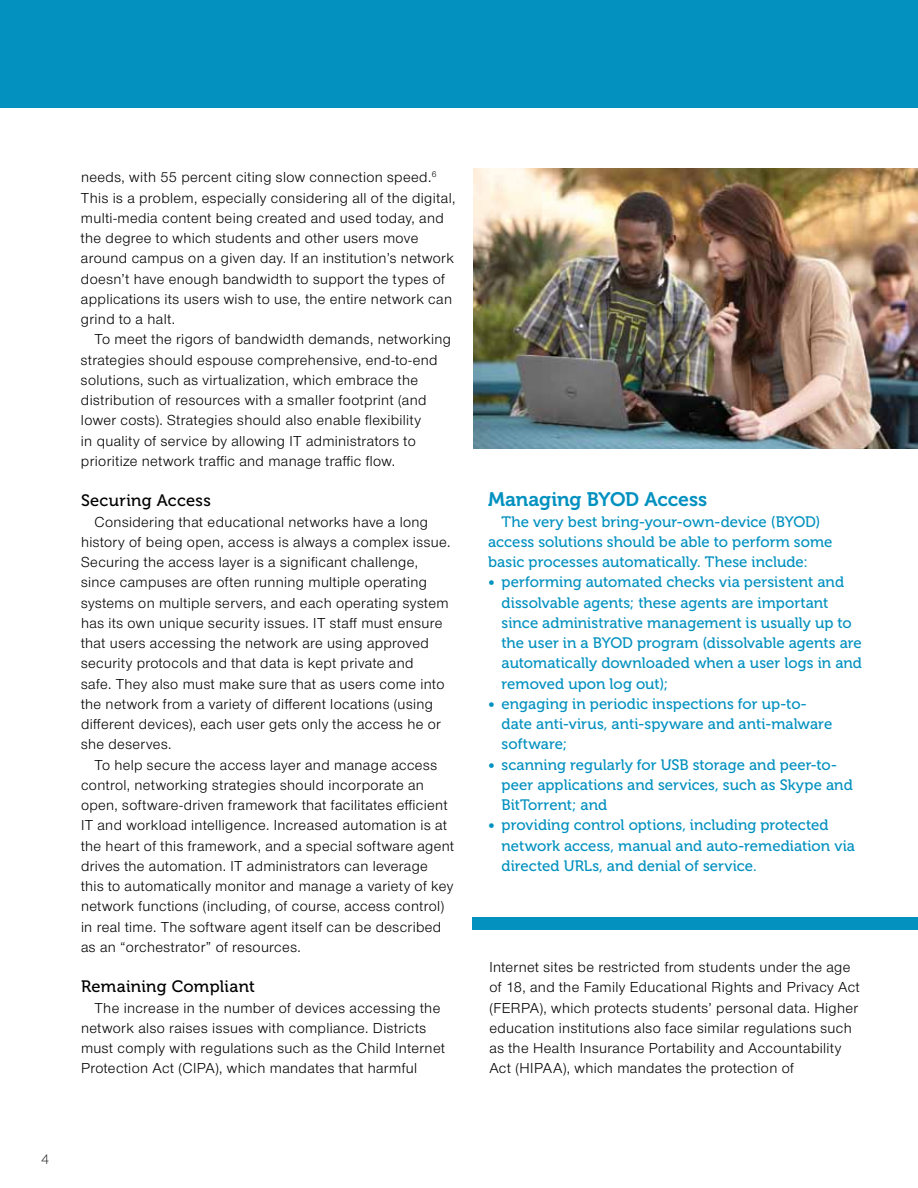
<style>
.page{position:relative;width:918px;height:1188px;background:#fff}
.page>*{position:absolute;margin:0;border:0;box-sizing:border-box;transform-origin:0 0}
.t1{font:19.5px "Museo 700";letter-spacing:-.005em;color:#0391c0}
.t2{font:16.5px "Museo 500";letter-spacing:.02em;color:#000}
.t3{font:15.15px/20.2px "Museo 500";color:#0391c0}
.t4{font:15px/20.2px "Nimbus San Nov";letter-spacing:.025em;color:#000}
.t5{font:13.5px "Museo 100";color:#000}
</style>
<div class="page">
<div style="left:0;top:0;width:918px;height:108px;background:#0391c0"></div>
<div style="left:472px;top:917px;width:446px;height:12px;background:#0391c0"></div>
<img style="left:474px;top:168px;width:444px;height:280px">
<p class="t5" style="left:42px;top:1152px;width:9px">4</p>
<p class="t4" style="left:81px;top:167px;width:376px">needs, with 55 percent citing slow connection speed.<sup>6<br></sup>This is a problem, especially considering all of the digital, multi-media content being created and used today, and the degree to which students and other users move around campus on a given day. If an institution’s network doesn’t have enough bandwidth to support the types of applications its users wish to use, the entire network can grind to a halt.</p>
<p class="t4" style="left:81px;top:329px;width:372px;text-indent:13px">To meet the rigors of bandwidth demands, networking strategies should espouse comprehensive, end-to-end solutions, such as virtualization, which embrace the distribution of resources with a smaller footprint (and lower costs). Strategies should also enable flexibility<br>in quality of service by allowing IT administrators to prioritize network traffic and manage traffic flow.</p>
<p class="t2" style="left:81px;top:492px;width:132px">Securing Access</p>
<p class="t4" style="left:81px;top:512px;width:371px;text-indent:14px">Considering that educational networks have a long history of being open, access is always a complex issue.<br>Securing the access layer is a significant challenge, since campuses are often running multiple operating systems on multiple servers, and each operating system has its own unique security issues. IT staff must ensure that users accessing the network are using approved security protocols and that data is kept private and<br>safe. They also must make sure that as users come into the network from a variety of different locations (using different devices), each user gets only the access he or she deserves.</p>
<p class="t4" style="left:81px;top:755px;width:375px;text-indent:14px">To help secure the access layer and manage access control, networking strategies should incorporate an open, software-driven framework that facilitates efficient IT and workload intelligence. Increased automation is at the heart of this framework, and a special software agent drives the automation. IT administrators can leverage this to automatically monitor and manage a variety of key network functions (including, of course, access control) in real time. The software agent itself can be described as an “orchestrator” of resources.</p>
<p class="t2" style="left:81px;top:978px;width:176px">Remaining Compliant</p>
<p class="t4" style="left:81px;top:998px;width:366px;text-indent:14px">The increase in the number of devices accessing the network also raises issues with compliance. Districts must comply with regulations such as the Child Internet Protection Act (CIPA), which mandates that harmful</p>
<h1 class="t1" style="left:488px;top:489px;width:221px">Managing BYOD Access</h1>
<p class="t3" style="left:488px;top:511px;width:346px;text-indent:14px">The very best bring-your-own-device (BYOD) access solutions should be able to perform some basic processes automatically. These include:</p>
<p class="t3" style="left:502px;top:572px;width:362px;text-indent:-14px">• performing automated checks via persistent and dissolvable agents; these agents are important since administrative management is usually up to the user in a BYOD program (dissolvable agents are automatically downloaded when a user logs in and removed upon log out);</p>
<p class="t3" style="left:502px;top:694px;width:332px;text-indent:-14px">• engaging in periodic inspections for up-to&shy;date anti-virus, anti-spyware and anti-malware software;</p>
<p class="t3" style="left:502px;top:754px;width:353px;text-indent:-14px">• scanning regularly for USB storage and peer-to&shy;peer applications and services, such as Skype and<br>BitTorrent; and</p>
<p class="t3" style="left:502px;top:815px;width:355px;text-indent:-14px">• providing control options, including protected network access, manual and auto-remediation via directed URLs, and denial of service.</p>
<p class="t4" style="left:489px;top:957px;width:372px">Internet sites be restricted from students under the age of 18, and the Family Educational Rights and Privacy Act (FERPA), which protects students’ personal data. Higher education institutions also face similar regulations such as the Health Insurance Portability and Accountability Act (HIPAA), which mandates the protection of</p>
</div>
